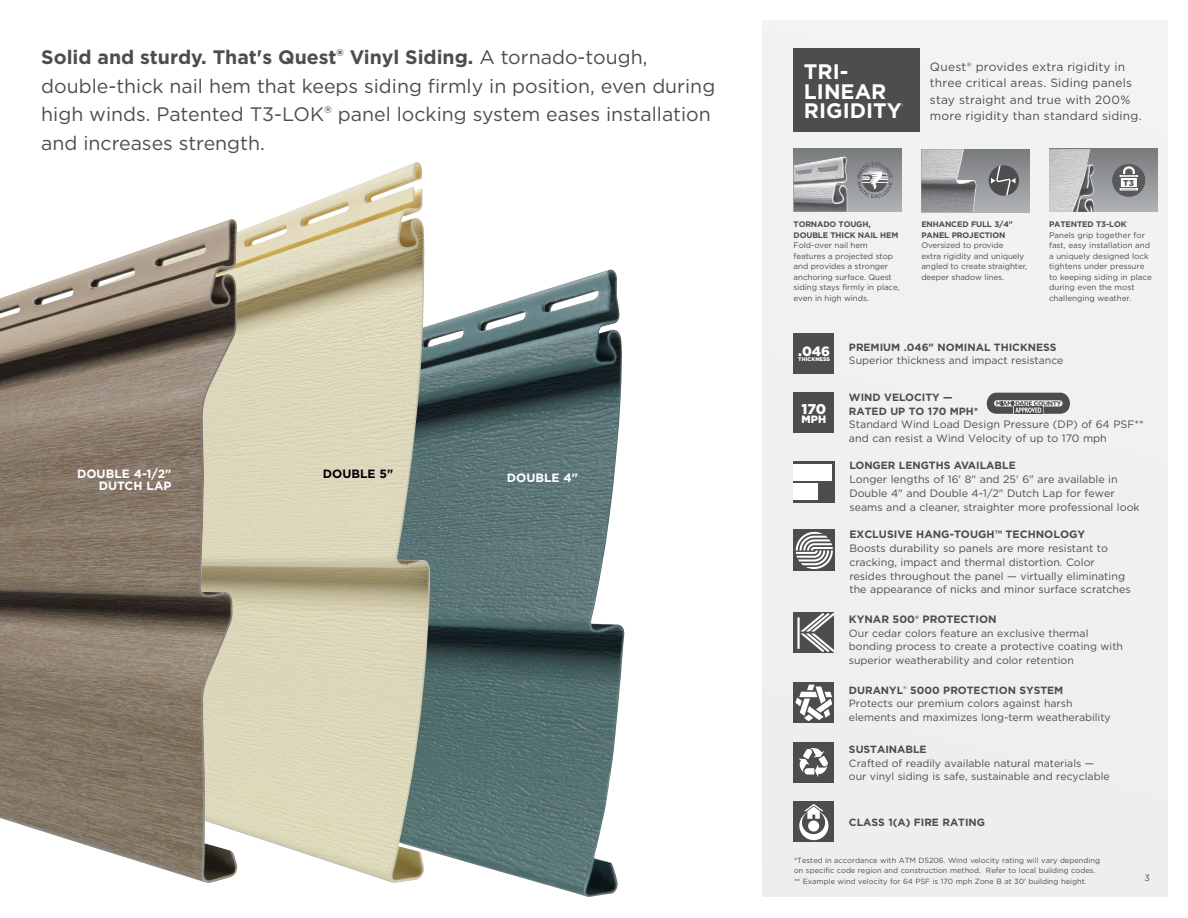
<style>
.page{position:relative;width:1188px;height:918px;background:#fff}
.page>*{position:absolute;margin:0;border:0;box-sizing:border-box;transform-origin:0 0}
.t1{font:700 21px/19.5px "Gotham";color:#fff}
.t2{font:19.5px/28.5px "Gotham";color:#4d4d4f}
.t3{font:900 14.25px "Gotham";color:#fff}
.t4{font:900 13.5px "Gotham";color:#fff}
.t5{font:12px/16.5px "Gotham";letter-spacing:.015em;color:#4d4d4f}
.t6{font:700 12px "Gotham";color:#fff}
.t7{font:700 12px "Gotham";color:#000}
.t8{font:10.65px/13.8px "Gotham";color:#4d4d4f}
.t9{font:700 10.65px "Gotham";color:#4d4d4f}
.t10{font:900 10.65px "Gotham";color:#fff}
.t11{font:10.5px/13.5px "Gotham";color:#4d4d4f}
.t12{font:700 10.5px/13.5px "Gotham";color:#4d4d4f}
.t13{font:9px "Gotham";color:#4d4d4f}
.t14{font:900 8.55px "Gotham";color:#58595b}
.t15{font:8.1px/10.5px "Gotham";letter-spacing:-.01em;color:#4d4d4f}
.t16{font:700 8.1px/10.4px "Gotham";letter-spacing:-.015em;color:#4d4d4f}
.t17{font:7.5px/10.5px "Gotham";color:#4d4d4f}
.t18{font:900 5.25px "Gotham";color:#fff}
.t19{font:700 4.2px "Gotham";color:#4d4d4f}
.t20{font:900 3.6px "Gotham";color:#fff}
.t21{font:700 3.15px "Gotham";color:#4d4d4f}
.s1{font-weight:700}
</style>
<div class="page">
<div style="left:762px;top:21px;width:405px;height:876px;background:#ebecec"></div>
<div style="left:794px;top:333px;width:40px;height:41px;background:#4d4d4f"></div>
<div style="left:794px;top:683px;width:40px;height:40px;background:#4d4d4f"></div>
<svg style="left:795px;top:685px;width:37px;height:36px"></svg>
<div style="left:794px;top:802px;width:40px;height:40px;background:#4d4d4f"></div>
<svg style="left:799px;top:804px;width:29px;height:36px"></svg>
<div style="left:794px;top:393px;width:40px;height:40px;background:#4d4d4f"></div>
<svg style="left:987px;top:393px;width:83px;height:21px;background:#747476"></svg>
<div style="left:794px;top:742px;width:40px;height:41px;background:#4d4d4f"></div>
<svg style="left:798px;top:748px;width:30px;height:29px"></svg>
<img style="left:430px;top:270px;width:195px;height:627px">
<img style="left:239px;top:162px;width:191px;height:721px">
<img style="left:0;top:219px;width:239px;height:664px">
<div style="left:794px;top:461px;width:41px;height:41px;background:#4d4d4f"></div>
<div style="left:794px;top:464px;width:38px;height:16px;background:#fff"></div>
<div style="left:794px;top:483px;width:24px;height:16px;background:#fff"></div>
<div style="left:794px;top:530px;width:41px;height:41px;background:#4d4d4f"></div>
<svg style="left:796px;top:532px;width:37px;height:37px"></svg>
<div style="left:794px;top:49px;width:126px;height:83px;background:#4d4d4f"></div>
<div style="left:794px;top:149px;width:108px;height:63px;background:linear-gradient(to bottom,#797b7d,#afb2b4)"></div>
<img style="left:794px;top:156px;width:54px;height:56px">
<svg style="left:857px;top:162px;width:36px;height:36px"></svg>
<div style="left:1049px;top:149px;width:108px;height:63px;background:linear-gradient(to bottom,#787b7d,#b0b2b5)"></div>
<img style="left:1049px;top:149px;width:45px;height:63px">
<svg style="left:1112px;top:164px;width:33px;height:33px"></svg>
<div style="left:921px;top:149px;width:108px;height:63px;background:linear-gradient(to bottom,#787a7d,#afb2b4)"></div>
<img style="left:921px;top:149px;width:55px;height:63px">
<div style="left:989px;top:165px;width:30px;height:31px;background:#4d4d4f;border-radius:50%"></div>
<svg style="left:991px;top:165px;width:25px;height:31px"></svg>
<div style="left:794px;top:612px;width:40px;height:41px;background:#4d4d4f"></div>
<hr style="left:797px;top:617px;width:3px;height:32px;background:#fff">
<svg style="left:800px;top:613px;width:34px;height:39px"></svg>
<h2 class="t2" style="left:41px;top:44px;width:676px"><span class="s1">Solid and sturdy. That's Quest® Vinyl Siding.</span> A tornado-tough, double-thick nail hem that keeps siding firmly in position, even during high winds. Patented T3-LOK® panel locking system eases installation and increases strength.</h2>
<p class="t6" style="left:77px;top:469px;width:96px">DOUBLE 4-1/2"</p>
<p class="t7" style="left:323px;top:469px;width:72px">DOUBLE 5"</p>
<p class="t6" style="left:507px;top:472px;width:73px">DOUBLE 4"</p>
<p class="t6" style="left:99px;top:480px;width:74px">DUTCH LAP</p>
<h1 class="t1" style="left:804px;top:63px;width:99px">TRI-<br>LINEAR<br>RIGIDITY</h1>
<p class="t20" style="left:902px;top:104px;width:3px">®</p>
<p class="t5" style="left:930px;top:59px;width:213px">Quest® provides extra rigidity in three critical areas. Siding panels stay straight and true with 200% more rigidity than standard siding.</p>
<p class="t16" style="left:794px;top:220px;width:106px">TORNADO TOUGH,<br>DOUBLE THICK NAIL HEM</p>
<p class="t15" style="left:794px;top:240px;width:108px">Fold-over nail hem features a projected stop and provides a stronger anchoring surface. Quest siding stays firmly in place, even in high winds.</p>
<p class="t16" style="left:921px;top:220px;width:93px">ENHANCED FULL 3/4"<br>PANEL PROJECTION</p>
<p class="t15" style="left:921px;top:240px;width:107px">Oversized to provide<br>extra rigidity and uniquely angled to create straighter, deeper shadow lines.</p>
<p class="t14" style="left:1123px;top:179px;width:12px">T3</p>
<p class="t16" style="left:1049px;top:220px;width:79px">PATENTED T3-LOK</p>
<p class="t21" style="left:1127px;top:221px;width:3px">®</p>
<p class="t15" style="left:1049px;top:230px;width:104px">Panels grip together for fast, easy installation and a uniquely designed lock tightens under pressure to keeping siding in place during even the most challenging weather.</p>
<p class="t4" style="left:798px;top:345px;width:33px">.046</p>
<p class="t18" style="left:798px;top:357px;width:33px">THICKNESS</p>
<h3 class="t3" style="left:801px;top:402px;width:26px">170</h3>
<p class="t10" style="left:802px;top:415px;width:26px">MPH</p>
<p class="t12" style="left:849px;top:341px;width:209px">PREMIUM .046" NOMINAL THICKNESS</p>
<p class="t11" style="left:849px;top:354px;width:216px">Superior thickness and impact resistance</p>
<p class="t12" style="left:849px;top:391px;width:131px">WIND VELOCITY —<br>RATED UP TO 170 MPH*</p>
<p class="t8" style="left:849px;top:418px;width:296px">Standard Wind Load Design Pressure (DP) of 64 PSF** and can resist a Wind Velocity of up to 170 mph</p>
<p class="t12" style="left:849px;top:460px;width:168px">LONGER LENGTHS AVAILABLE</p>
<p class="t8" style="left:849px;top:473px;width:292px">Longer lengths of 16' 8" and 25' 6" are available in<br>Double 4" and Double 4-1/2" Dutch Lap for fewer seams and a cleaner, straighter more professional look</p>
<p class="t9" style="left:849px;top:530px;width:237px">EXCLUSIVE HANG-TOUGH™ TECHNOLOGY</p>
<p class="t8" style="left:849px;top:542px;width:283px">Boosts durability so panels are more resistant to cracking, impact and thermal distortion. Color resides throughout the panel — virtually eliminating the appearance of nicks and minor surface scratches</p>
<p class="t9" style="left:849px;top:615px;width:149px">KYNAR 500® PROTECTION</p>
<p class="t11" style="left:849px;top:627px;width:276px">Our cedar colors feature an exclusive thermal bonding process to create a protective coating with superior weatherability and color retention</p>
<p class="t12" style="left:849px;top:684px;width:56px">DURANYL</p>
<p class="t19" style="left:903px;top:686px;width:5px">®</p>
<p class="t12" style="left:910px;top:684px;width:155px">5000 PROTECTION SYSTEM</p>
<p class="t11" style="left:849px;top:697px;width:263px">Protects our premium colors against harsh elements and maximizes long-term weatherability</p>
<p class="t12" style="left:849px;top:743px;width:79px">SUSTAINABLE</p>
<p class="t11" style="left:849px;top:757px;width:262px">Crafted of readily available natural materials — our vinyl siding is safe, sustainable and recyclable</p>
<p class="t12" style="left:849px;top:816px;width:138px">CLASS 1(A) FIRE RATING</p>
<p class="t17" style="left:794px;top:855px;width:307px">*Tested in accordance with ATM D5206. Wind velocity rating will vary depending on specific code region and construction method. Refer to local building codes. ** Example wind velocity for 64 PSF is 170 mph Zone B at 30' building height.</p>
<p class="t13" style="left:1144px;top:874px;width:7px">3</p>
</div>
